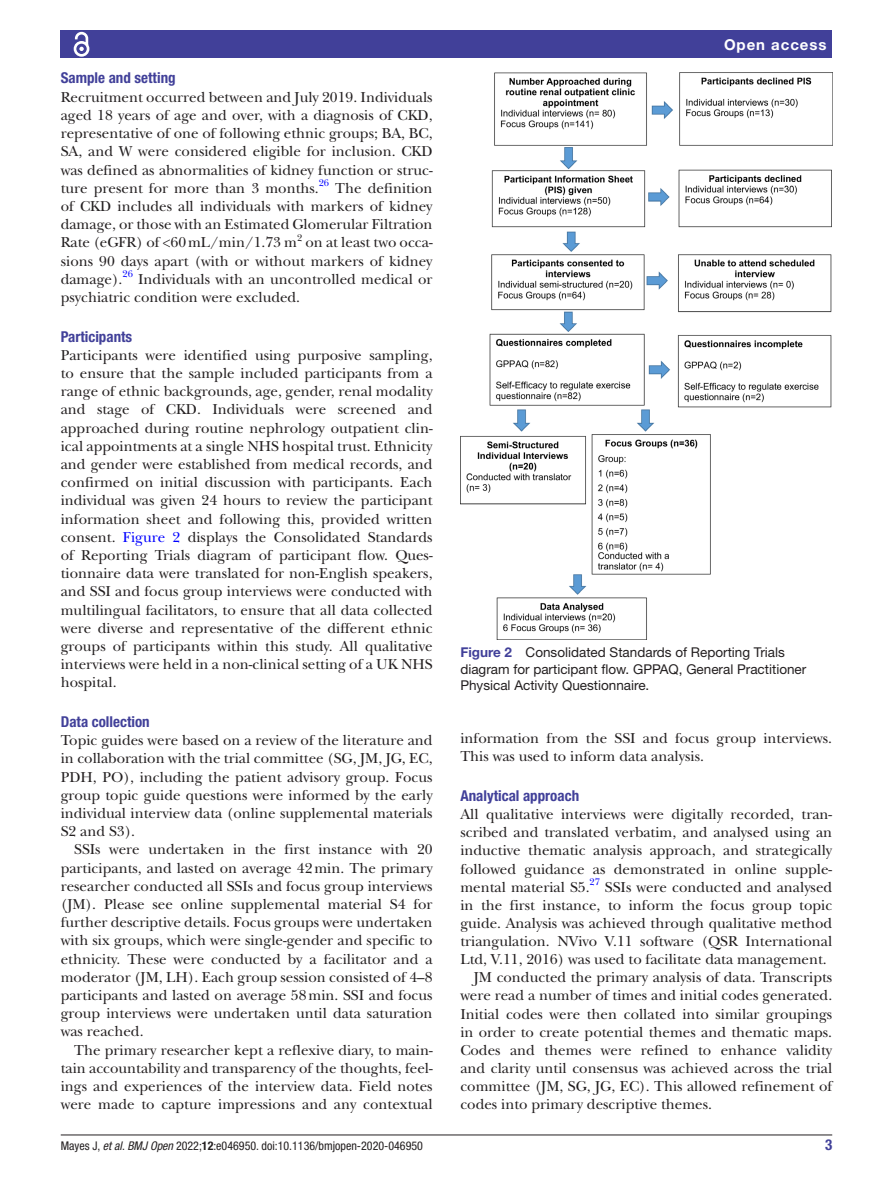
<style>
.page{position:relative;width:893px;height:1191px;background:#fff}
.page>*{position:absolute;margin:0;border:0;box-sizing:border-box;transform-origin:0 0}
.t1{font:15px/18.1px "New Baskerville";color:#231f20;text-align:justify}
.t2{font:700 condensed 15px "Helvetica Neue LT Std";color:#414099}
.t3{font:700 15px "Helvetica Neue LT Std";letter-spacing:.065em;color:#fff}
.t4{font:13.5px/16.2px "Helvetica Neue LT Std";color:#231f20}
.t5{font:condensed 12px "Helvetica Neue LT Std";color:#231f20}
.t6{font:9.9px "New Baskerville";color:#00f}
.t7{font:9.9px "New Baskerville";color:#231f20}
.s1{color:#00f}
.s2{font-weight:700;color:#414099}
.s3{font-style:italic}
.s4{font-weight:700}
</style>
<div class="page">
<hr style="left:61px;top:1134px;width:771px;height:1px;background:#231f20">
<div style="left:61px;top:31px;width:771px;height:27px;background:#414099"></div>
<svg style="left:73px;top:31px;width:17px;height:26px"></svg>
<img style="left:460px;top:73px;width:372px;height:567px">
<p class="t2" style="left:61px;top:69px;width:116px">Sample and setting</p>
<p class="t1" style="left:61px;top:88px;width:373px">Recruitment occurred between and July 2019. Individuals aged 18 years of age and over, with a diagnosis of CKD, representative of one of following ethnic groups; BA, BC, SA, and W were considered eligible for inclusion. CKD was defined as abnormalities of kidney function or struc&shy;ture present for more than 3 months.</p>
<p class="t6" style="left:319px;top:177px;width:12px">26</p>
<p class="t1" style="left:61px;top:179px;width:373px;text-indent:274px">The definition of CKD includes all individuals with markers of kidney damage, or those with an Estimated Glomerular Filtration Rate (eGFR) of &lt;60mL/min/1.73 m</p>
<p class="t7" style="left:297px;top:231px;width:7px">2</p>
<p class="t1" style="left:61px;top:233px;width:373px;text-indent:245px">on at least two occa&shy;sions 90 days apart (with or without markers of kidney damage).</p>
<p class="t6" style="left:123px;top:268px;width:12px">26</p>
<p class="t1" style="left:61px;top:270px;width:373px;text-indent:77px">Individuals with an uncontrolled medical or psychiatric condition were excluded.</p>
<p class="t2" style="left:61px;top:327px;width:73px">Participants</p>
<p class="t1" style="left:61px;top:346px;width:373px">Participants were identified using purposive sampling, to ensure that the sample included participants from a range of ethnic backgrounds, age, gender, renal modality and stage of CKD. Individuals were screened and approached during routine nephrology outpatient clin&shy;ical appointments at a single NHS hospital trust. Ethnicity and gender were established from medical records, and confirmed on initial discussion with participants. Each individual was given 24 hours to review the participant information sheet and following this, provided written consent. <span class="s1">Figure 2</span> displays the Consolidated Standards of Reporting Trials diagram of participant flow. Ques&shy;tionnaire data were translated for non-English speakers, and SSI and focus group interviews were conducted with multilingual facilitators, to ensure that all data collected were diverse and representative of the different ethnic groups of participants within this study. All qualitative interviews were held in a non-clinical setting of a UK NHS hospital.</p>
<p class="t2" style="left:61px;top:712px;width:91px">Data collection</p>
<p class="t1" style="left:61px;top:731px;width:373px">Topic guides were based on a review of the literature and in collaboration with the trial committee (SG, JM, JG, EC, PDH, PO), including the patient advisory group. Focus group topic guide questions were informed by the early individual interview data (online supplemental materials S2 and S3).</p>
<p class="t1" style="left:61px;top:840px;width:373px;text-indent:14px">SSIs were undertaken in the first instance with 20 participants, and lasted on average 42min. The primary researcher conducted all SSIs and focus group interviews (JM). Please see online supplemental material S4 for further descriptive details. Focus groups were undertaken with six groups, which were single-gender and specific to ethnicity. These were conducted by a facilitator and a moderator (JM, LH). Each group session consisted of 4–8 participants and lasted on average 58min. SSI and focus group interviews were undertaken until data saturation was reached.</p>
<p class="t1" style="left:61px;top:1040px;width:373px;text-indent:14px">The primary researcher kept a reflexive diary, to main&shy;tain accountability and transparency of the thoughts, feel&shy;ings and experiences of the interview data. Field notes were made to capture impressions and any contextual</p>
<p class="t3" style="left:724px;top:35px;width:104px">Open access</p>
<p class="t4" style="left:460px;top:644px;width:348px"><span class="s2">Figure 2</span> Consolidated Standards of Reporting Trials diagram for participant flow. GPPAQ, General Practitioner<br>Physical Activity Questionnaire.</p>
<p class="t1" style="left:460px;top:729px;width:373px">information from the SSI and focus group interviews.<br>This was used to inform data analysis.</p>
<p class="t2" style="left:460px;top:786px;width:120px">Analytical approach</p>
<p class="t1" style="left:460px;top:805px;width:373px">All qualitative interviews were digitally recorded, tran&shy;scribed and translated verbatim, and analysed using an inductive thematic analysis approach, and strategically followed guidance as demonstrated in online supple&shy;mental material S5.</p>
<p class="t6" style="left:590px;top:876px;width:12px">27</p>
<p class="t1" style="left:605px;top:878px;width:229px">SSIs were conducted and analysed</p>
<p class="t1" style="left:460px;top:896px;width:373px">in the first instance, to inform the focus group topic</p>
<p class="t1" style="left:460px;top:914px;width:373px">guide. Analysis was achieved through qualitative method</p>
<p class="t1" style="left:460px;top:932px;width:373px">triangulation. NVivo V.11 software (QSR International</p>
<p class="t1" style="left:460px;top:950px;width:368px">Ltd, V.11, 2016) was used to facilitate data management.</p>
<p class="t1" style="left:474px;top:968px;width:360px">JM conducted the primary analysis of data. Transcripts</p>
<p class="t1" style="left:460px;top:986px;width:373px">were read a number of times and initial codes generated.</p>
<p class="t1" style="left:460px;top:1004px;width:373px">Initial codes were then collated into similar groupings</p>
<p class="t1" style="left:460px;top:1022px;width:373px">in order to create potential themes and thematic maps.</p>
<p class="t1" style="left:460px;top:1041px;width:373px">Codes and themes were refined to enhance validity</p>
<p class="t1" style="left:460px;top:1059px;width:373px">and clarity until consensus was achieved across the trial</p>
<p class="t1" style="left:460px;top:1077px;width:373px">committee (JM, SG, JG, EC). This allowed refinement of</p>
<p class="t1" style="left:460px;top:1095px;width:253px">codes into primary descriptive themes.</p>
<p class="t5" style="left:61px;top:1138px;width:364px">Mayes J, <span class="s3">et al</span>. <span class="s3">BMJ Open</span> 2022;<span class="s4">12</span>:e046950. doi:10.1136/bmjopen-2020-046950</p>
<p class="t2" style="left:825px;top:1135px;width:9px">3</p>
</div>
